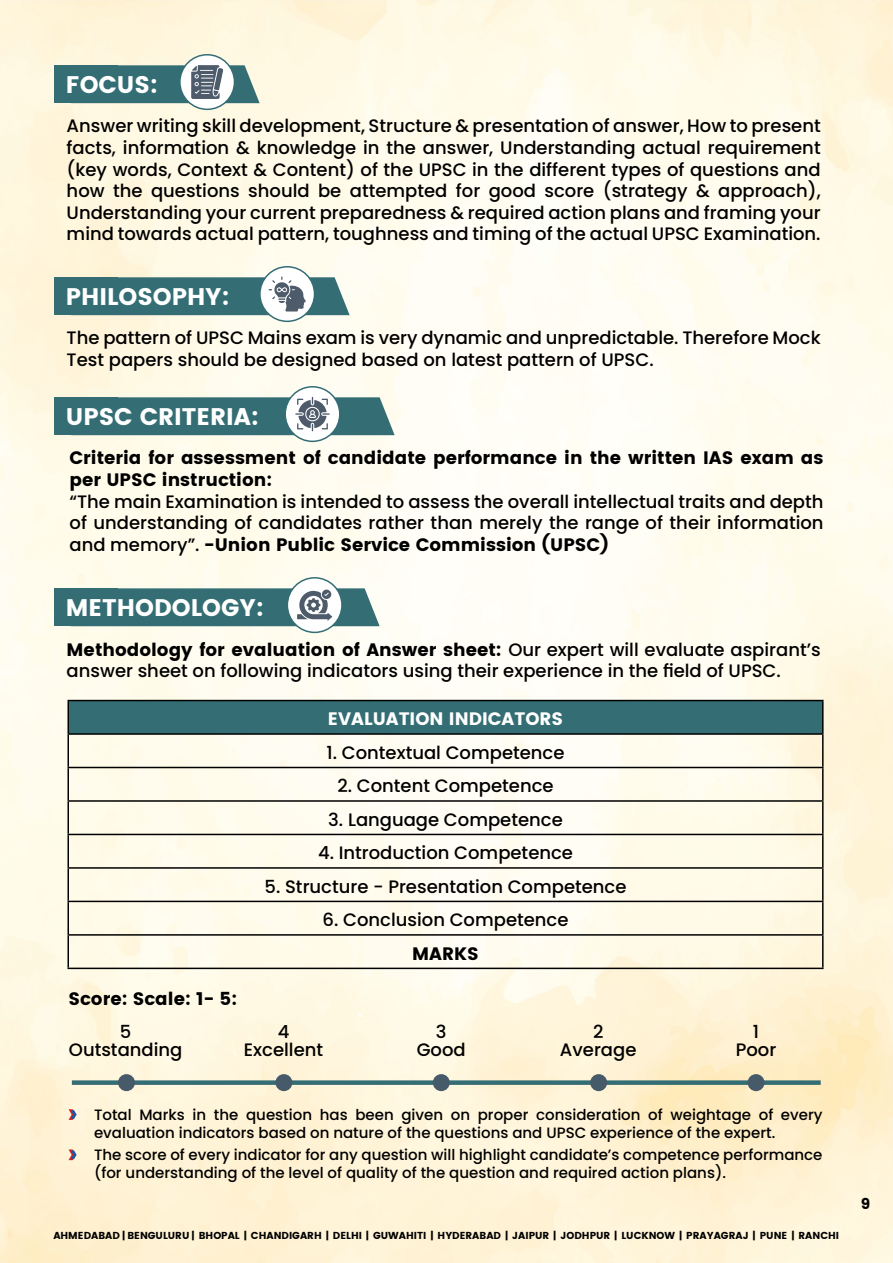
<style>
.page{position:relative;width:893px;height:1263px;background:#fff}
.page>*{position:absolute;margin:0;border:0;box-sizing:border-box;transform-origin:0 0}
.t1{font:700 24px "Poppins";color:#fff}
.t2{font:500 18px/21.6px "Poppins";color:#000;text-align:center}
.t3{font:700 18px/21.6px "Poppins";color:#000}
.t4{font:700 18px "Poppins";color:#fff}
.t5{font:500 15px/18px "Poppins";color:#000}
.t6{font:700 15px "Poppins";color:#000}
.t7{font:700 10.2px "Poppins";color:#000}
.s1{font-weight:700}
</style>
<div class="page">
<img style="left:0;top:0;width:893px;height:1263px">
<div style="left:180px;top:55px;width:54px;height:54px;background:#fff;border-radius:50%"></div>
<div style="left:179px;top:54px;width:56px;height:56px;border:2px solid #346e74;border-radius:50%"></div>
<div style="left:260px;top:267px;width:54px;height:54px;background:#fff;border-radius:50%"></div>
<div style="left:259px;top:266px;width:56px;height:56px;border:2px solid #346e74;border-radius:50%"></div>
<div style="left:285px;top:387px;width:55px;height:54px;background:#fff;border-radius:50%"></div>
<div style="left:284px;top:386px;width:56px;height:56px;border:2px solid #346e74;border-radius:50%"></div>
<div style="left:287px;top:578px;width:55px;height:54px;background:#fff;border-radius:50%"></div>
<div style="left:287px;top:577px;width:56px;height:56px;border:2px solid #346e74;border-radius:50%"></div>
<svg style="left:69px;top:1109px;width:8px;height:11px"></svg>
<svg style="left:69px;top:1149px;width:8px;height:11px"></svg>
<div style="left:68px;top:700px;width:755px;height:34px;background:#346e74"></div>
<hr style="left:68px;top:700px;width:756px;height:1px;background:#000">
<hr style="left:68px;top:701px;width:1px;height:32px;background:#000">
<hr style="left:822px;top:701px;width:2px;height:32px;background:#000">
<hr style="left:68px;top:733px;width:756px;height:2px;background:#000">
<hr style="left:68px;top:735px;width:1px;height:32px;background:#000">
<hr style="left:822px;top:735px;width:2px;height:32px;background:#000">
<hr style="left:68px;top:767px;width:756px;height:1px;background:#000">
<hr style="left:68px;top:768px;width:1px;height:32px;background:#000">
<hr style="left:822px;top:768px;width:2px;height:32px;background:#000">
<hr style="left:68px;top:800px;width:756px;height:2px;background:#000">
<hr style="left:68px;top:802px;width:1px;height:32px;background:#000">
<hr style="left:822px;top:802px;width:2px;height:32px;background:#000">
<hr style="left:68px;top:834px;width:756px;height:1px;background:#000">
<hr style="left:68px;top:835px;width:1px;height:32px;background:#000">
<hr style="left:822px;top:835px;width:2px;height:32px;background:#000">
<hr style="left:68px;top:867px;width:756px;height:2px;background:#000">
<hr style="left:68px;top:869px;width:1px;height:32px;background:#000">
<hr style="left:822px;top:869px;width:2px;height:32px;background:#000">
<hr style="left:68px;top:901px;width:756px;height:1px;background:#000">
<hr style="left:68px;top:902px;width:1px;height:32px;background:#000">
<hr style="left:822px;top:902px;width:2px;height:32px;background:#000">
<hr style="left:68px;top:934px;width:756px;height:2px;background:#000">
<hr style="left:68px;top:936px;width:1px;height:32px;background:#000">
<hr style="left:822px;top:936px;width:2px;height:32px;background:#000">
<hr style="left:68px;top:968px;width:756px;height:1px;background:#000">
<svg style="left:54px;top:588px;width:326px;height:38px;background:#4f7f85"></svg>
<svg style="left:54px;top:397px;width:341px;height:38px;background:#4d7e83"></svg>
<svg style="left:54px;top:277px;width:296px;height:38px;background:#518186"></svg>
<svg style="left:54px;top:65px;width:206px;height:38px;background:#588489"></svg>
<div style="left:72px;top:1080px;width:749px;height:5px;background:#346e74"></div>
<div style="left:118px;top:1074px;width:17px;height:17px;background:#475a69;border-radius:50%"></div>
<div style="left:275px;top:1074px;width:17px;height:17px;background:#475a69;border-radius:50%"></div>
<div style="left:433px;top:1074px;width:17px;height:17px;background:#475a69;border-radius:50%"></div>
<div style="left:590px;top:1074px;width:17px;height:17px;background:#475a69;border-radius:50%"></div>
<div style="left:747px;top:1074px;width:18px;height:17px;background:#475a69;border-radius:50%"></div>
<h1 class="t1" style="left:66px;top:70px;width:93px">FOCUS:</h1>
<p class="t2" style="left:67px;top:115px;width:756px;text-align:justify">Answer writing skill development, Structure &amp; presentation of answer, How to present facts, information &amp; knowledge in the answer, Understanding actual requirement (key words, Context &amp; Content) of the UPSC in the different types of questions and how the questions should be attempted for good score (strategy &amp; approach), Understanding your current preparedness &amp; required action plans and framing your mind towards actual pattern, toughness and timing of the actual UPSC Examination.</p>
<h1 class="t1" style="left:66px;top:282px;width:165px">PHILOSOPHY:</h1>
<p class="t2" style="left:67px;top:327px;width:756px;text-align:left">The pattern of UPSC Mains exam is very dynamic and unpredictable. Therefore Mock<br>Test papers should be designed based on latest pattern of UPSC.</p>
<h1 class="t1" style="left:66px;top:402px;width:194px">UPSC CRITERIA:</h1>
<p class="t3" style="left:70px;top:447px;width:755px">Criteria for assessment of candidate performance in the written IAS exam as per UPSC instruction:</p>
<p class="t2" style="left:70px;top:491px;width:756px;text-align:justify">“The main Examination is intended to assess the overall intellectual traits and depth of understanding of candidates rather than merely the range of their information and memory”. <span class="s1">-Union Public Service Commission (UPSC)</span></p>
<h1 class="t1" style="left:66px;top:593px;width:199px">METHODOLOGY:</h1>
<p class="t2" style="left:67px;top:638px;width:755px;text-align:left"><span class="s1">Methodology for evaluation of Answer sheet:</span> Our expert will evaluate aspirant’s answer sheet on following indicators using their experience in the field of UPSC.</p>
<p class="t3" style="left:69px;top:987px;width:170px">Score: Scale: 1- 5:</p>
<p class="t4" style="left:328px;top:709px;width:237px">EVALUATION INDICATORS</p>
<p class="t2" style="left:327px;top:742px;width:239px">1. Contextual Competence</p>
<p class="t2" style="left:337px;top:775px;width:218px">2. Content Competence</p>
<p class="t2" style="left:328px;top:809px;width:236px">3. Language Competence</p>
<p class="t2" style="left:318px;top:842px;width:256px">4. Introduction Competence</p>
<p class="t2" style="left:265px;top:876px;width:363px">5. Structure - Presentation Competence</p>
<p class="t2" style="left:323px;top:909px;width:247px">6. Conclusion Competence</p>
<p class="t3" style="left:412px;top:943px;width:68px">MARKS</p>
<p class="t2" style="left:69px;top:1022px;width:115px;line-height:18px">5<br>Outstanding</p>
<p class="t2" style="left:244px;top:1022px;width:81px;line-height:18px">4<br>Excellent</p>
<p class="t2" style="left:417px;top:1022px;width:51px;line-height:18px">3<br>Good</p>
<p class="t2" style="left:560px;top:1022px;width:78px;line-height:18px">2<br>Average</p>
<p class="t2" style="left:736px;top:1022px;width:42px;line-height:18px">1<br>Poor</p>
<p class="t5" style="left:94px;top:1106px;width:730px">Total Marks in the question has been given on proper consideration of weightage of every evaluation indicators based on nature of the questions and UPSC experience of the expert.</p>
<p class="t5" style="left:94px;top:1146px;width:730px">The score of every indicator for any question will highlight candidate’s competence performance (for understanding of the level of quality of the question and required action plans).</p>
<p class="t7" style="left:53px;top:1230px;width:787px">AHMEDABAD | BENGULURU | BHOPAL | CHANDIGARH | DELHI | GUWAHITI | HYDERABAD | JAIPUR | JODHPUR | LUCKNOW | PRAYAGRAJ | PUNE | RANCHI</p>
<p class="t6" style="left:861px;top:1195px;width:11px">9</p>
</div>
